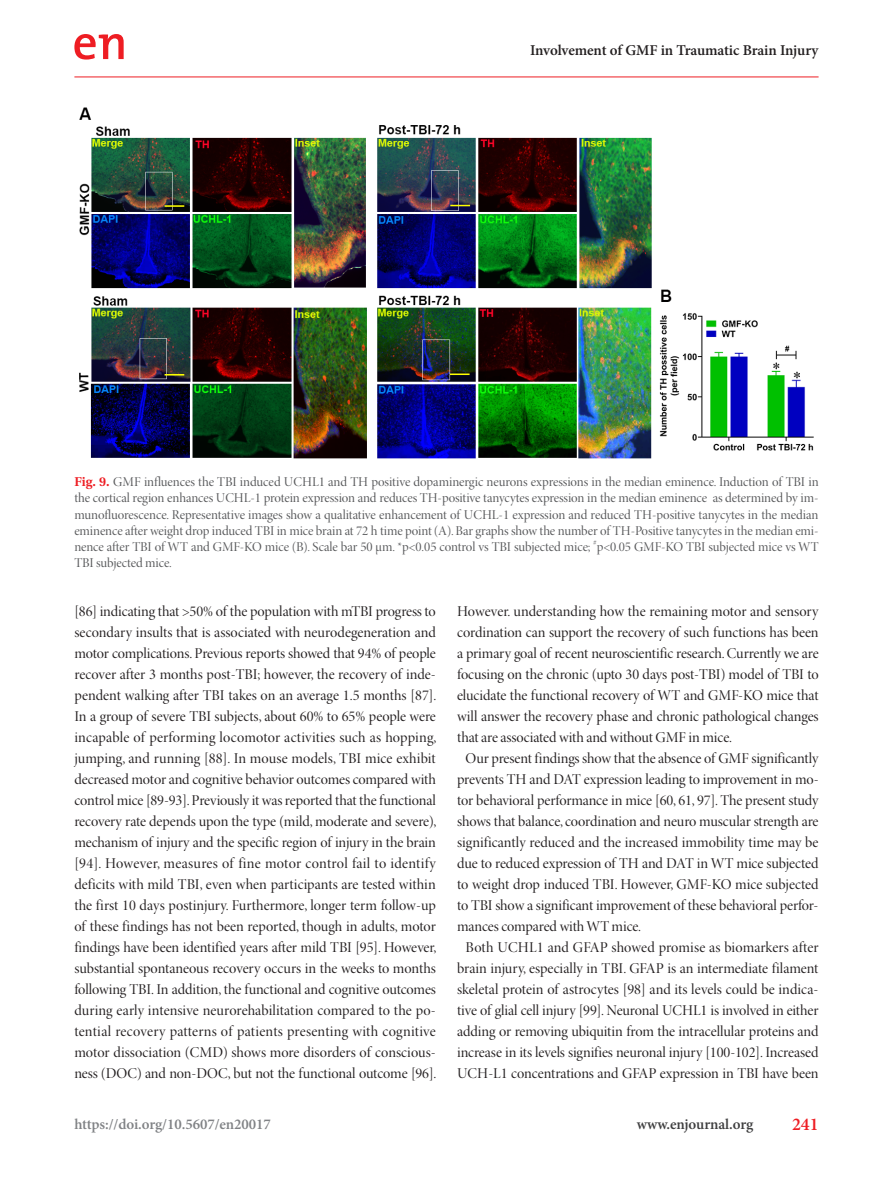
<style>
.page{position:relative;width:893px;height:1191px;background:#fff}
.page>*{position:absolute;margin:0;border:0;box-sizing:border-box;transform-origin:0 0}
.t1{font:600 18px "Minion Pro";color:#ee1d23}
.t2{font:15px/21px "Minion Pro Disp";letter-spacing:-.005em;color:#231f20;text-align:justify}
.t3{font:600 15px "Minion Pro";letter-spacing:-.01em;color:#231f20}
.t4{font:600 15px "Minion Pro";letter-spacing:-.005em;color:#808285}
.t5{font:600 15px "Minion Pro";letter-spacing:-.005em;color:#3e3e3f}
.t6{font:13.5px/16.2px "Minion Pro Disp";letter-spacing:-.005em;color:#57585a;text-align:justify}
.t7{font:7.8px "Minion Pro Disp";color:#57585a}
.s1{font-family:"Utopia Std";font-weight:600;color:#ee1d23}
</style>
<div class="page">
<hr style="left:74px;top:77px;width:745px;height:1px;background:#ee1d23">
<svg style="left:74px;top:34px;width:50px;height:26px"></svg>
<img style="left:79px;top:107px;width:735px;height:352px">
<p class="t3" style="left:530px;top:40px;width:290px">Involvement of GMF in Traumatic Brain Injury</p>
<p class="t6" style="left:74px;top:474px;width:746px"><span class="s1">Fig. 9.</span> GMF influences the TBI induced UCHL1 and TH positive dopaminergic neurons expressions in the median eminence. Induction of TBI in the cortical region enhances UCHL-1 protein expression and reduces TH-positive tanycytes expression in the median eminence as determined by im&shy;munofluorescence. Representative images show a qualitative enhancement of UCHL-1 expression and reduced TH-positive tanycytes in the median eminence after weight drop induced TBI in mice brain at 72 h time point (A). Bar graphs show the number of TH-Positive tanycytes in the median emi&shy;nence after TBI of WT and GMF-KO mice (B). Scale bar 50 µm. *p&lt;0.05 control vs TBI subjected mice;</p>
<p class="t7" style="left:593px;top:537px;width:5px">#</p>
<p class="t6" style="left:597px;top:539px;width:223px">p&lt;0.05 GMF-KO TBI subjected mice vs WT</p>
<p class="t6" style="left:74px;top:555px;width:99px">TBI subjected mice.</p>
<p class="t2" style="left:74px;top:601px;width:364px">[86] indicating that &gt;50% of the population with mTBI progress to secondary insults that is associated with neurodegeneration and motor complications. Previous reports showed that 94% of people recover after 3 months post-TBI; however, the recovery of inde&shy;pendent walking after TBI takes on an average 1.5 months [87].<br>In a group of severe TBI subjects, about 60% to 65% people were incapable of performing locomotor activities such as hopping, jumping, and running [88]. In mouse models, TBI mice exhibit decreased motor and cognitive behavior outcomes compared with control mice [89-93]. Previously it was reported that the functional recovery rate depends upon the type (mild, moderate and severe), mechanism of injury and the specific region of injury in the brain [94]. However, measures of fine motor control fail to identify deficits with mild TBI, even when participants are tested within the first 10 days postinjury. Furthermore, longer term follow-up of these findings has not been reported, though in adults, motor findings have been identified years after mild TBI [95]. However, substantial spontaneous recovery occurs in the weeks to months following TBI. In addition, the functional and cognitive outcomes during early intensive neurorehabilitation compared to the po&shy;tential recovery patterns of patients presenting with cognitive motor dissociation (CMD) shows more disorders of conscious&shy;ness (DOC) and non-DOC, but not the functional outcome [96].</p>
<p class="t2" style="left:457px;top:601px;width:363px">However. understanding how the remaining motor and sensory</p>
<p class="t2" style="left:457px;top:622px;width:363px">cordination can support the recovery of such functions has been</p>
<p class="t2" style="left:457px;top:643px;width:363px">a primary goal of recent neuroscientific research. Currently we are</p>
<p class="t2" style="left:457px;top:664px;width:363px">focusing on the chronic (upto 30 days post-TBI) model of TBI to</p>
<p class="t2" style="left:457px;top:685px;width:363px">elucidate the functional recovery of WT and GMF-KO mice that</p>
<p class="t2" style="left:457px;top:706px;width:363px">will answer the recovery phase and chronic pathological changes</p>
<p class="t2" style="left:457px;top:727px;width:276px">that are associated with and without GMF in mice.</p>
<p class="t2" style="left:466px;top:748px;width:354px">Our present findings show that the absence of GMF significantly</p>
<p class="t2" style="left:457px;top:769px;width:363px">prevents TH and DAT expression leading to improvement in mo-</p>
<p class="t2" style="left:457px;top:790px;width:363px">tor behavioral performance in mice [60, 61, 97]. The present study</p>
<p class="t2" style="left:457px;top:811px;width:363px">shows that balance, coordination and neuro muscular strength are</p>
<p class="t2" style="left:457px;top:832px;width:363px">significantly reduced and the increased immobility time may be</p>
<p class="t2" style="left:457px;top:853px;width:363px">due to reduced expression of TH and DAT in WT mice subjected</p>
<p class="t2" style="left:457px;top:874px;width:363px">to weight drop induced TBI. However, GMF-KO mice subjected</p>
<p class="t2" style="left:457px;top:895px;width:363px">to TBI show a significant improvement of these behavioral perfor-</p>
<p class="t2" style="left:457px;top:916px;width:186px">mances compared with WT mice.</p>
<p class="t2" style="left:466px;top:937px;width:354px">Both UCHL1 and GFAP showed promise as biomarkers after</p>
<p class="t2" style="left:457px;top:958px;width:363px">brain injury, especially in TBI. GFAP is an intermediate filament</p>
<p class="t2" style="left:457px;top:979px;width:363px">skeletal protein of astrocytes [98] and its levels could be indica-</p>
<p class="t2" style="left:457px;top:1000px;width:363px">tive of glial cell injury [99]. Neuronal UCHL1 is involved in either</p>
<p class="t2" style="left:457px;top:1021px;width:363px">adding or removing ubiquitin from the intracellular proteins and</p>
<p class="t2" style="left:457px;top:1042px;width:363px">increase in its levels signifies neuronal injury [100-102]. Increased</p>
<p class="t2" style="left:457px;top:1063px;width:363px">UCH-L1 concentrations and GFAP expression in TBI have been</p>
<p class="t4" style="left:74px;top:1114px;width:198px">https://doi.org/10.5607/en20017</p>
<p class="t5" style="left:637px;top:1114px;width:118px">www.enjournal.org</p>
<p class="t1" style="left:792px;top:1112px;width:28px">241</p>
</div>
